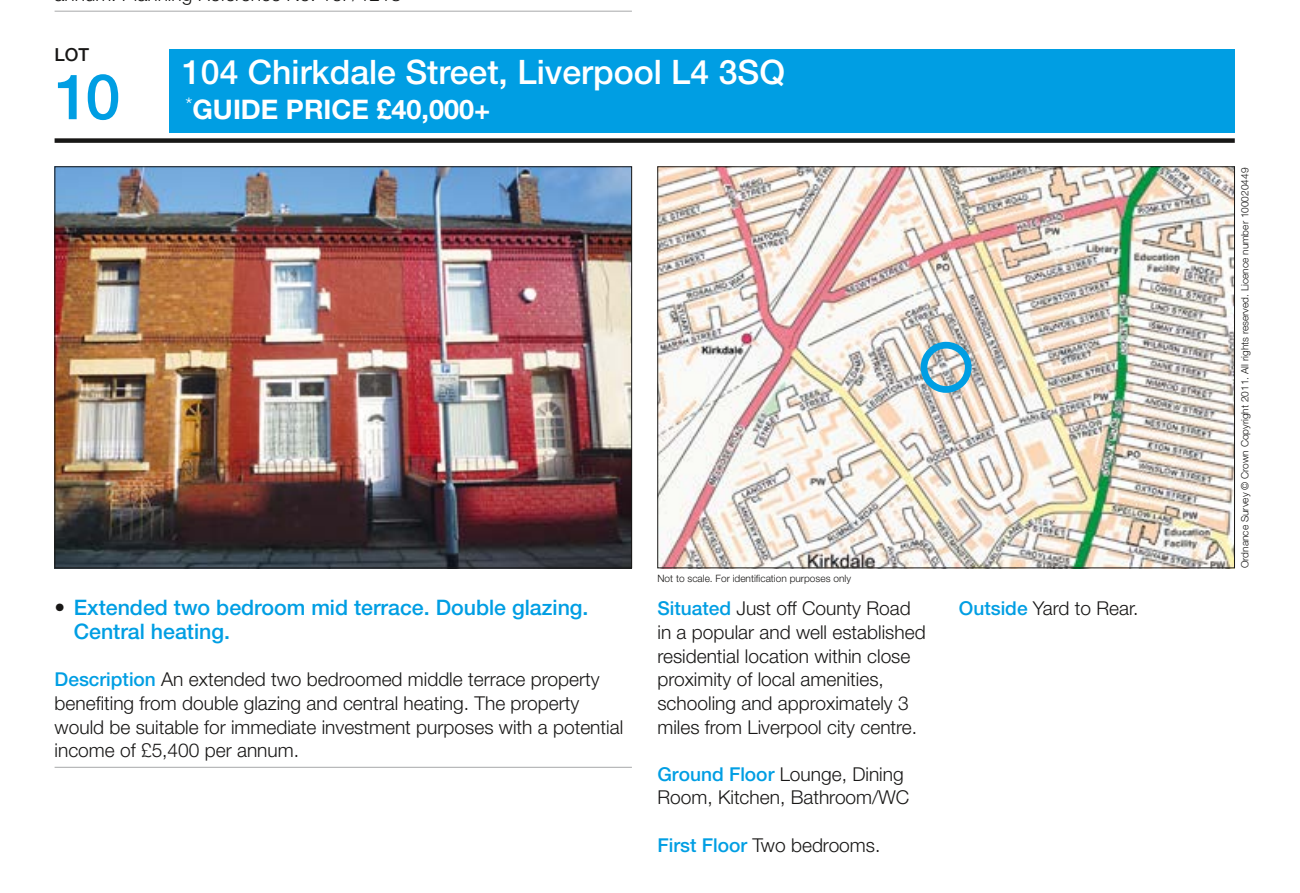
<style>
.page{position:relative;width:1300px;height:893px;background:#fff}
.page>*{position:absolute;margin:0;border:0;box-sizing:border-box;transform-origin:0 0}
.t1{font:500 63px "Helvetica Neue LT Std";color:#009ee3}
.t2{font:500 33.75px "Helvetica Neue LT Std";color:#fff}
.t3{font:700 27px "Helvetica Neue LT Std";color:#fff}
.t4{font:500 21.38px/23.6px "Helvetica Neue LT Std";color:#009ee3}
.t5{font:300 19.12px/23.6px "Helvetica Neue LT Std";color:#181716}
.t6{font:500 18px "Helvetica Neue LT Std";color:#181716}
.t7{font:300 10.12px "Helvetica Neue LT Std";color:#181716}
.s1{color:#181716}
.s2{font-weight:500;color:#009ee3}
</style>
<div class="page">
<div style="left:169px;top:49px;width:1065px;height:83px;background:#009ee3"></div>
<div style="left:55px;top:138px;width:1179px;height:5px;background:#181716"></div>
<img style="left:57px;top:168px;width:573px;height:398px">
<img style="left:659px;top:168px;width:573px;height:398px">
<hr style="left:55px;top:767px;width:577px;height:1px;background:#b1b2b3">
<div style="left:920px;top:342px;width:51px;height:51px;border:7px solid #009ee3;border-radius:50%"></div>
<hr style="left:55px;top:11px;width:577px;height:1px;background:#b1b2b3">
<p class="t6" style="left:55px;top:44px;width:36px">LOT</p>
<h1 class="t1" style="left:55px;top:59px;width:67px">10</h1>
<h2 class="t2" style="left:182px;top:51px;width:604px">104 Chirkdale Street, Liverpool L4 3SQ</h2>
<h3 class="t3" style="left:185px;top:93px;width:306px"><sup>*</sup>GUIDE PRICE £40,000+</h3>
<p class="t4" style="left:74px;top:596px;width:516px;text-indent:-19px"><span class="s1">•</span> Extended two bedroom mid terrace. Double glazing.<br>Central heating.</p>
<p class="t5" style="left:55px;top:667px;width:570px"><span class="s2">Description</span> An extended two bedroomed middle terrace property benefiting from double glazing and central heating. The property would be suitable for immediate investment purposes with a potential income of £5,400 per annum.</p>
<p class="t7" style="left:657px;top:572px;width:195px">Not to scale. For identification purposes only</p>
<p class="t5" style="left:657px;top:596px;width:270px"><span class="s2">Situated</span> Just off County Road in a popular and well established residential location within close proximity of local amenities, schooling and approximately 3 miles from Liverpool city centre.</p>
<p class="t5" style="left:657px;top:762px;width:253px"><span class="s2">Ground Floor</span> Lounge, Dining<br>Room, Kitchen, Bathroom/WC</p>
<p class="t5" style="left:657px;top:833px;width:224px"><span class="s2">First Floor</span> Two bedrooms.</p>
<p class="t5" style="left:959px;top:596px;width:181px"><span class="s2">Outside</span> Yard to Rear.</p>
<p class="t7" style="left:1238px;top:568px;width:402px;rotate:-90deg">Ordnance Survey © Crown Copyright 2011. All rights reserved. Licence number 100020449</p>
</div>
